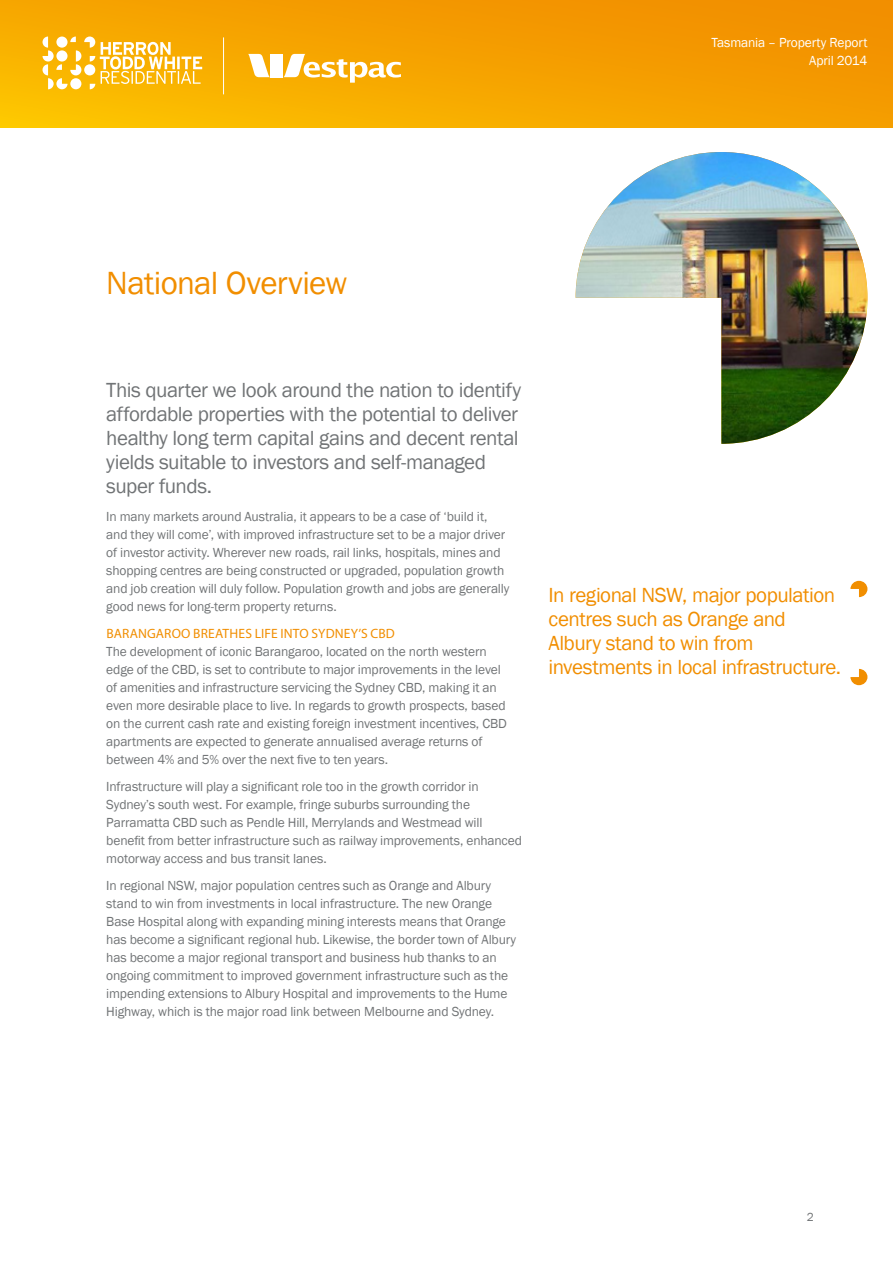
<style>
.page{position:relative;width:893px;height:1263px;background:#fff}
.page>*{position:absolute;margin:0;border:0;box-sizing:border-box;transform-origin:0 0}
.t1{font:33px "Franklin Gothic";letter-spacing:-.02em;color:#f18e00}
.t2{font:21px/24px "Franklin Gothic";letter-spacing:-.025em;color:#717476}
.t3{font:21px/24px "Franklin Gothic";letter-spacing:-.025em;color:#f18e00}
.t4{font:13.5px/18px "Franklin Gothic";letter-spacing:-.01em;color:#717476}
.t5{font:13.5px "Myriad Pro";letter-spacing:.01em;color:#f18e00}
.t6{font:13.5px/18px "Franklin Gothic";letter-spacing:-.01em;color:#fff;text-align:right}
.t7{font:12px "Franklin Gothic";color:#717476}
</style>
<div class="page">
<svg style="left:0;top:0;width:893px;height:128px;background:#f5a200"></svg>
<hr style="left:223px;top:37px;width:1px;height:57px;background:#fff">
<svg style="left:248px;top:54px;width:153px;height:29px"></svg>
<svg style="left:43px;top:37px;width:159px;height:52px"></svg>
<svg style="left:850px;top:581px;width:17px;height:16px"></svg>
<svg style="left:850px;top:669px;width:17px;height:16px"></svg>
<img style="left:576px;top:152px;width:291px;height:292px">
<p class="t6" style="left:712px;top:34px;width:157px">Tasmania – Property Report<br>April 2014</p>
<h1 class="t1" style="left:106px;top:263px;width:243px">National Overview</h1>
<h2 class="t2" style="left:106px;top:379px;width:416px">This quarter we look around the nation to identify affordable properties with the potential to deliver healthy long term capital gains and decent rental yields suitable to investors and self-managed super funds.</h2>
<p class="t4" style="left:106px;top:508px;width:405px">In many markets around Australia, it appears to be a case of ‘build it, and they will come’, with improved infrastructure set to be a major driver of investor activity. Wherever new roads, rail links, hospitals, mines and shopping centres are being constructed or upgraded, population growth and job creation will duly follow. Population growth and jobs are generally good news for long-term property returns.</p>
<p class="t5" style="left:106px;top:625px;width:290px">BARANGAROO BREATHES LIFE INTO SYDNEY’S CBD</p>
<p class="t4" style="left:106px;top:643px;width:402px">The development of iconic Barangaroo, located on the north western edge of the CBD, is set to contribute to major improvements in the level of amenities and infrastructure servicing the Sydney CBD, making it an even more desirable place to live. In regards to growth prospects, based on the current cash rate and existing foreign investment incentives, CBD apartments are expected to generate annualised average returns of between 4% and 5% over the next five to ten years.</p>
<p class="t4" style="left:106px;top:778px;width:417px">Infrastructure will play a significant role too in the growth corridor in Sydney’s south west. For example, fringe suburbs surrounding the Parramatta CBD such as Pendle Hill, Merrylands and Westmead will benefit from better infrastructure such as railway improvements, enhanced motorway access and bus transit lanes.</p>
<p class="t4" style="left:106px;top:877px;width:411px">In regional NSW, major population centres such as Orange and Albury stand to win from investments in local infrastructure. The new Orange Base Hospital along with expanding mining interests means that Orange has become a significant regional hub. Likewise, the border town of Albury has become a major regional transport and business hub thanks to an ongoing commitment to improved government infrastructure such as the impending extensions to Albury Hospital and improvements to the Hume Highway, which is the major road link between Melbourne and Sydney.</p>
<h2 class="t3" style="left:549px;top:583px;width:294px">In regional NSW, major population centres such as Orange and<br>Albury stand to win from investments in local infrastructure.</h2>
<p class="t7" style="left:807px;top:1209px;width:9px">2</p>
</div>
